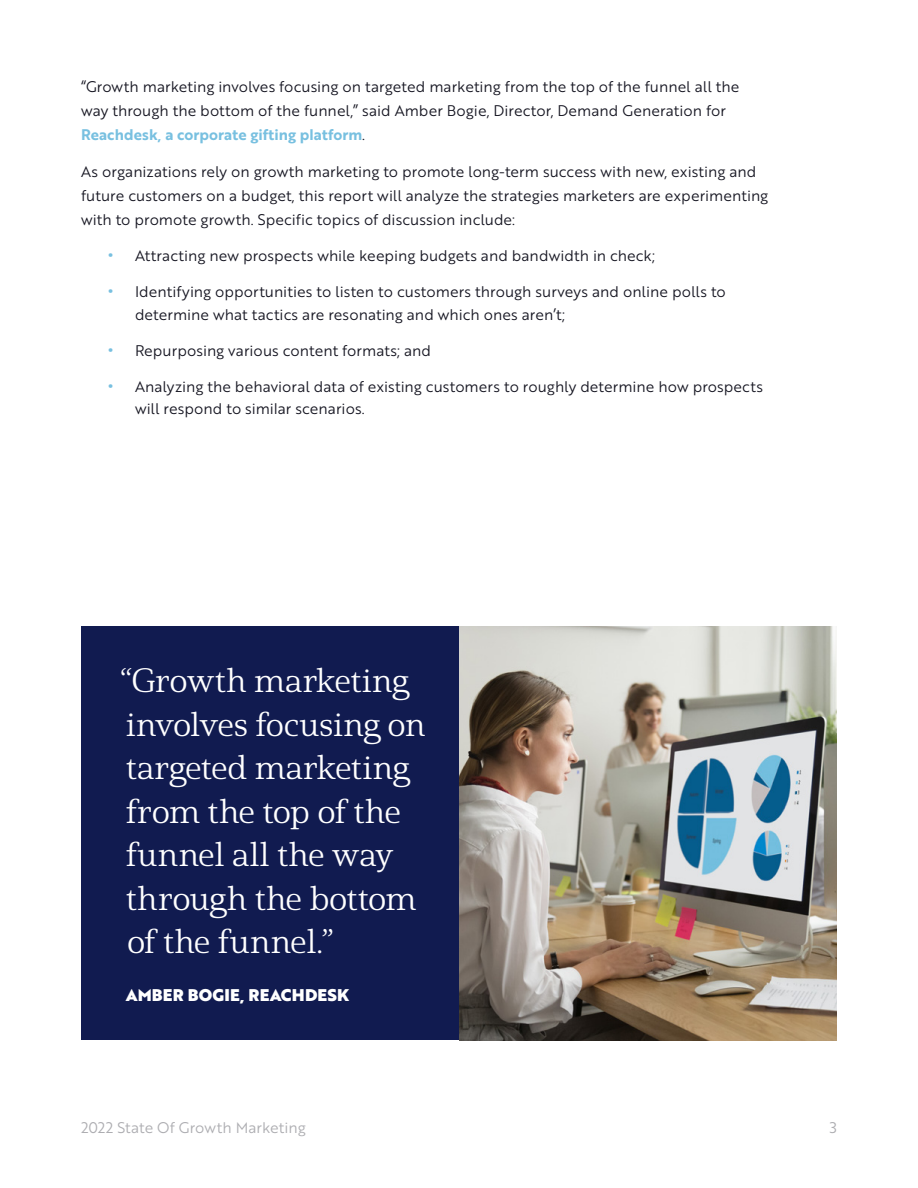
<style>
.page{position:relative;width:918px;height:1188px;background:#fff}
.page>*{position:absolute;margin:0;border:0;box-sizing:border-box;transform-origin:0 0}
.t1{font:33px/43.5px "Solitas Serif Ext Boo";letter-spacing:-.025em;color:#fff}
.t2{font:16.5px "Brother 1816 Black";letter-spacing:.01em;color:#fff}
.t3{font:15px/24px "Brother 1816 Book";letter-spacing:.005em;color:#151521}
.t4{font:15px "Brother 1816 Bold";letter-spacing:.005em;color:#78c0e0}
.t5{font:15px "Brother 1816 Book";letter-spacing:.005em;color:#adadb1}
.s1{font-family:"Brother 1816 Book";color:#151521}
.s2{font-family:"Brother 1816 Bold";font-size:16.5px;color:#78c0e0}
</style>
<div class="page">
<img style="left:459px;top:626px;width:378px;height:414px">
<div style="left:81px;top:626px;width:378px;height:414px;background:#111b50"></div>
<p class="t3" style="left:81px;top:74px;width:660px">“Growth marketing involves focusing on targeted marketing from the top of the funnel all the way through the bottom of the funnel,” said Amber Bogie, Director, Demand Generation for</p>
<p class="t4" style="left:81px;top:123px;width:286px">Reachdesk, a corporate gifting platform<span class="s1">.</span></p>
<p class="t3" style="left:81px;top:159px;width:689px">As organizations rely on growth marketing to promote long-term success with new, existing and future customers on a budget, this report will analyze the strategies marketers are experimenting with to promote growth. Specific topics of discussion include:</p>
<p class="t3" style="left:108px;top:243px;width:549px"><span class="s2">•</span> Attracting new prospects while keeping budgets and bandwidth in check;</p>
<p class="t3" style="left:135px;top:280px;width:592px;line-height:22.5px;text-indent:-27px"><span class="s2">•</span> Identifying opportunities to listen to customers through surveys and online polls to determine what tactics are resonating and which ones aren’t;</p>
<p class="t3" style="left:108px;top:338px;width:324px"><span class="s2">•</span> Repurposing various content formats; and</p>
<p class="t3" style="left:135px;top:375px;width:629px;line-height:22.5px;text-indent:-27px"><span class="s2">•</span> Analyzing the behavioral data of existing customers to roughly determine how prospects will respond to similar scenarios.</p>
<h1 class="t1" style="left:120px;top:659px;width:307px">“Growth marketing involves focusing on targeted marketing from the top of the funnel all the way through the bottom of the funnel.”</h1>
<p class="t2" style="left:126px;top:982px;width:225px">AMBER BOGIE, REACHDESK</p>
<p class="t5" style="left:81px;top:1116px;width:226px">2022 State Of Growth Marketing</p>
<p class="t5" style="left:830px;top:1116px;width:9px">3</p>
</div>
